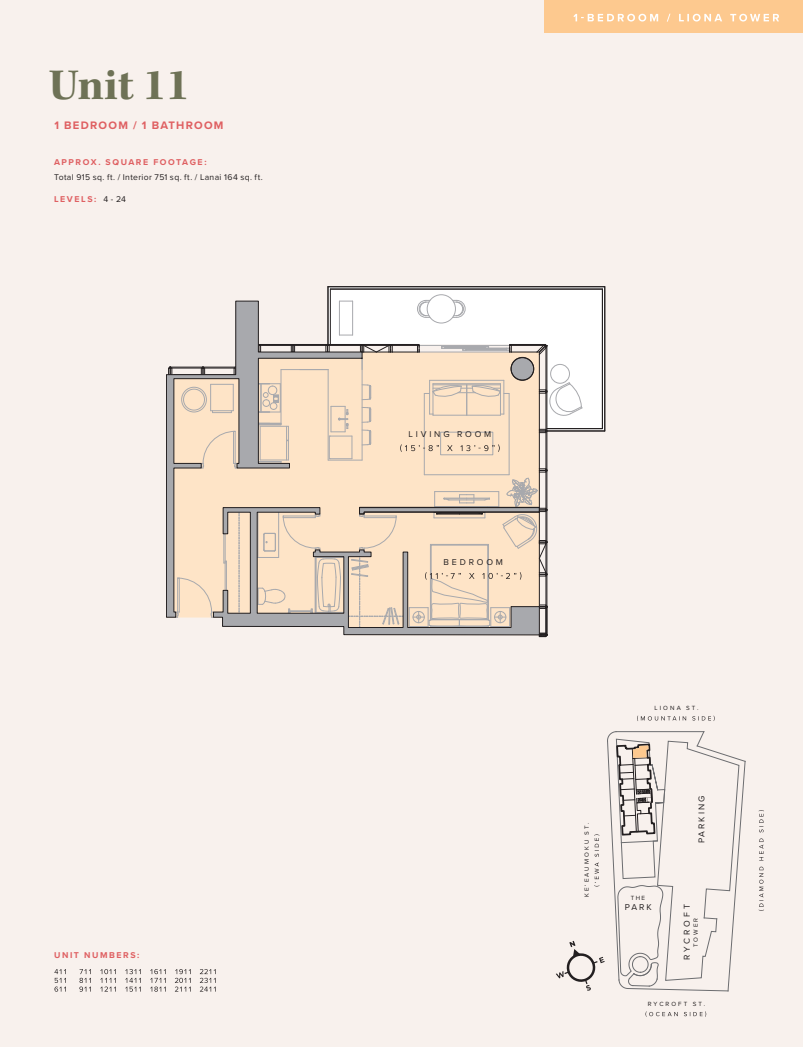
<style>
.page{position:relative;width:803px;height:1047px;background:#fff}
.page>*{position:absolute;margin:0;border:0;box-sizing:border-box;transform-origin:0 0}
.t1{font:700 45px "Kepler Std";color:#6e7256}
.t2{font:700 11.25px "Proxima Nova";letter-spacing:.11em;color:#df6062}
.t3{font:700 8.75px "Proxima Nova";letter-spacing:.18em;color:#df6062}
.t4{font:8.75px "Proxima Nova";letter-spacing:.315em;color:#231f20}
.t5{font:8.75px "Proxima Nova";letter-spacing:.225em;color:#231f20}
.t6{font:8.62px "Proxima Nova";letter-spacing:.04em;color:#231f20}
.t7{font:6.25px "Proxima Nova";letter-spacing:.33em;color:#231f20}
.s1{font-weight:400;font-size:8.62px;color:#231f20}
</style>
<div class="page">
<div style="left:0;top:0;width:802px;height:1046px;background:#f8f1ed"></div>
<svg style="left:329px;top:287px;width:275px;height:143px;background:#f9f9f9"></svg>
<div style="left:363px;top:352px;width:176px;height:30px;background:#fee4c7"></div>
<hr style="left:445px;top:347px;width:40px;height:1px;background:#a8a9ad">
<hr style="left:466px;top:349px;width:40px;height:1px;background:#a8a9ad">
<hr style="left:441px;top:348px;width:47px;height:1px;background:#a8a9ad">
<hr style="left:441px;top:346px;width:47px;height:1px;background:#a8a9ad">
<hr style="left:463px;top:350px;width:46px;height:1px;background:#a8a9ad">
<hr style="left:463px;top:348px;width:46px;height:1px;background:#a8a9ad">
<hr style="left:419px;top:351px;width:90px;height:1px;background:#a8a9ad">
<hr style="left:419px;top:345px;width:90px;height:1px;background:#a8a9ad">
<div style="left:550px;top:364px;width:19px;height:19px;border:1px solid #a8a9ad;border-radius:50%"></div>
<hr style="left:429px;top:380px;width:75px;height:1px;background:#a8a9ad">
<hr style="left:429px;top:380px;width:1px;height:34px;background:#a8a9ad">
<hr style="left:503px;top:380px;width:1px;height:34px;background:#a8a9ad">
<div style="left:427px;top:294px;width:28px;height:29px;border:1px solid #a8a9ad;border-radius:50%"></div>
<svg style="left:452px;top:300px;width:13px;height:18px"></svg>
<svg style="left:417px;top:300px;width:13px;height:18px"></svg>
<svg style="left:363px;top:344px;width:57px;height:25px"></svg>
<hr style="left:539px;top:354px;width:1px;height:36px;background:#231f20">
<hr style="left:545px;top:346px;width:1px;height:45px;background:#231f20">
<hr style="left:546px;top:346px;width:1px;height:45px;background:#231f20">
<svg style="left:506px;top:344px;width:41px;height:11px"></svg>
<hr style="left:330px;top:289px;width:1px;height:55px;background:#231f20">
<hr style="left:547px;top:428px;width:55px;height:1px;background:#231f20">
<hr style="left:547px;top:430px;width:57px;height:1px;background:#231f20">
<hr style="left:602px;top:289px;width:1px;height:139px;background:#231f20">
<hr style="left:604px;top:287px;width:1px;height:144px;background:#231f20">
<hr style="left:330px;top:289px;width:272px;height:1px;background:#231f20">
<hr style="left:328px;top:286px;width:276px;height:1px;background:#231f20">
<hr style="left:328px;top:287px;width:1px;height:57px;background:#231f20">
<div style="left:511px;top:357px;width:22px;height:23px;background:#a8a9ad;border-radius:50%"></div>
<svg style="left:166px;top:300px;width:197px;height:318px"></svg>
<div style="left:510px;top:357px;width:24px;height:23px;border:1px solid #231f20;border-radius:50%"></div>
<div style="left:544px;top:0;width:258px;height:33px;background:#fdc98f"></div>
<svg style="left:637px;top:715px;width:77px;height:6px"></svg>
<svg style="left:556px;top:731px;width:189px;height:285px"></svg>
<svg style="left:758px;top:810px;width:6px;height:100px"></svg>
<svg style="left:573px;top:14px;width:206px;height:8px"></svg>
<svg style="left:54px;top:969px;width:12px;height:22px"></svg>
<svg style="left:79px;top:969px;width:12px;height:22px"></svg>
<svg style="left:100px;top:969px;width:16px;height:22px"></svg>
<svg style="left:125px;top:969px;width:16px;height:22px"></svg>
<svg style="left:150px;top:969px;width:16px;height:22px"></svg>
<svg style="left:175px;top:969px;width:16px;height:22px"></svg>
<svg style="left:200px;top:969px;width:16px;height:22px"></svg>
<svg style="left:257px;top:382px;width:325px;height:255px;background:#ead6c2"></svg>
<h1 class="t1" style="left:49px;top:59px;width:142px">Unit 11</h1>
<h2 class="t2" style="left:54px;top:117px;width:171px">1 BEDROOM / 1 BATHROOM</h2>
<p class="t3" style="left:54px;top:155px;width:154px">APPROX. SQUARE FOOTAGE:</p>
<p class="t6" style="left:54px;top:171px;width:210px">Total 915 sq. ft. / Interior 751 sq. ft. / Lanai 164 sq. ft.</p>
<p class="t3" style="left:54px;top:192px;width:73px">LEVELS: <span class="s1">4-24</span></p>
<p class="t3" style="left:54px;top:948px;width:87px">UNIT NUMBERS:</p>
<p class="t4" style="left:408px;top:428px;width:84px">LIVING ROOM</p>
<p class="t4" style="left:443px;top:555px;width:61px">BEDROOM</p>
<p class="t7" style="left:582px;top:897px;width:76px;rotate:-90deg">KE‘EAUMOKU ST.</p>
<p class="t7" style="left:654px;top:703px;width:45px">LIONA ST.</p>
<p class="t7" style="left:630px;top:893px;width:16px">THE</p>
<p class="t4" style="left:624px;top:900px;width:29px">PARK</p>
<p class="t5" style="left:695px;top:843px;width:49px;rotate:-90deg">PARKING</p>
<p class="t4" style="left:680px;top:959px;width:57px;rotate:-90deg">RYCROFT</p>
<p class="t7" style="left:691px;top:946px;width:31px;rotate:-90deg">TOWER</p>
<p class="t7" style="left:647px;top:999px;width:59px">RYCROFT ST.</p>
</div>
